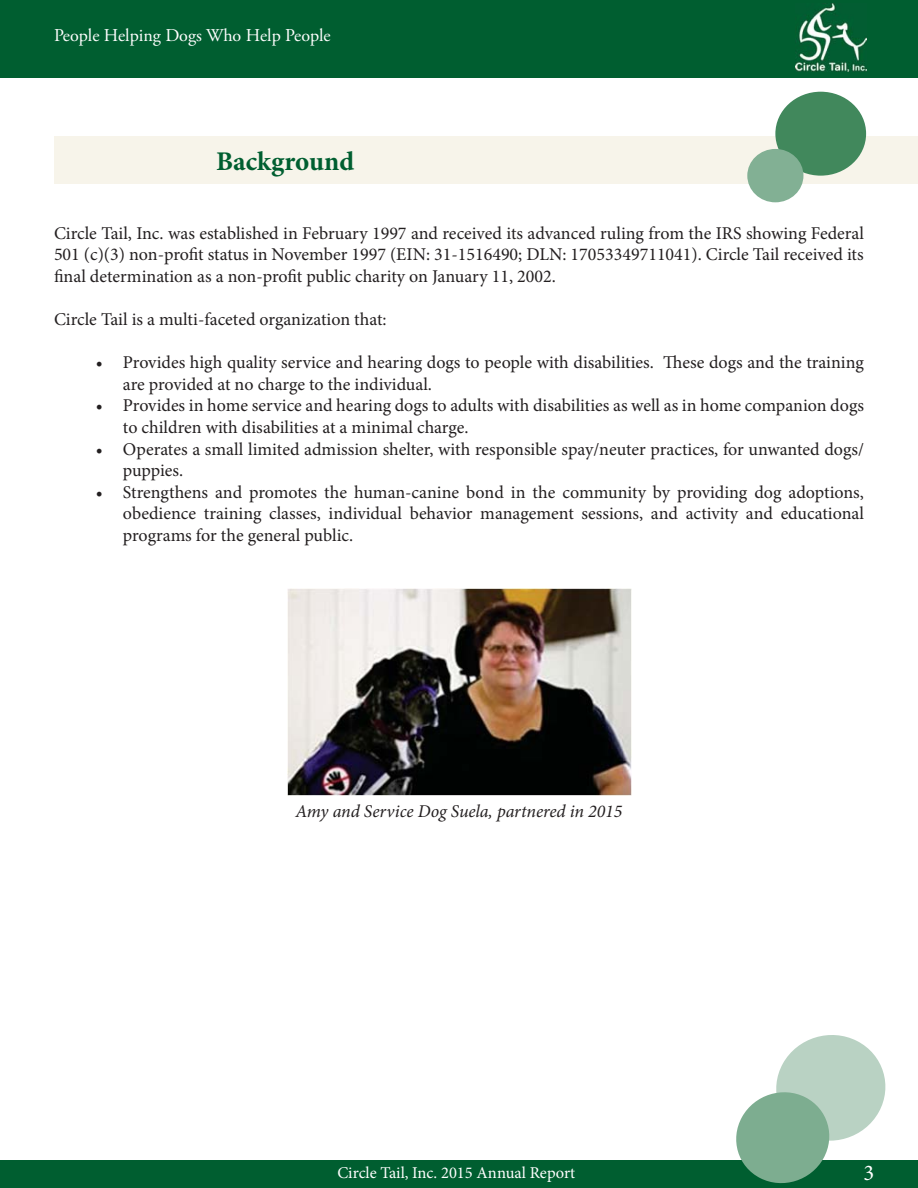
<style>
.page{position:relative;width:918px;height:1188px;background:#fff}
.page>*{position:absolute;margin:0;border:0;box-sizing:border-box;transform-origin:0 0}
.t1{font:700 27px "Minion Pro";color:#005e30}
.t2{font:22.5px "Minion Pro";color:#fff}
.t3{font:18px/21.6px "Minion Pro";color:#231f20}
.t4{font:italic 18px "Minion Pro";letter-spacing:-.005em;color:#231f20}
.t5{font:18px "Adobe Garamond Pro";color:#fff}
.t6{font:16.5px "Minion Pro";color:#fff}
</style>
<div class="page">
<div style="left:0;top:1161px;width:918px;height:27px;background:#005e30"></div>
<div style="left:54px;top:136px;width:863px;height:48px;background:#f7f4ea"></div>
<svg style="left:730px;top:1035px;width:163px;height:149px"></svg>
<div style="left:0;top:0;width:918px;height:78px;background:#005e30"></div>
<div style="left:775px;top:92px;width:91px;height:84px;background:#41885c;border-radius:50%"></div>
<div style="left:747px;top:149px;width:56px;height:53px;background:#82b094;border-radius:50%"></div>
<img style="left:796px;top:4px;width:70px;height:67px">
<img style="left:288px;top:589px;width:343px;height:206px">
<p class="t5" style="left:54px;top:24px;width:278px">People Helping Dogs Who Help People</p>
<h1 class="t1" style="left:216px;top:151px;width:140px">Background</h1>
<p class="t3" style="left:54px;top:224px;width:812px;text-align:justify">Circle Tail, Inc. was established in February 1997 and received its advanced ruling from the IRS showing Federal 501 (c)(3) non-profit status in November 1997 (EIN: 31-1516490; DLN: 17053349711041). Circle Tail received its final determination as a non-profit public charity on January 11, 2002.</p>
<p class="t3" style="left:54px;top:310px;width:334px">Circle Tail is a multi-faceted organization that:</p>
<p class="t3" style="left:123px;top:353px;width:742px;text-indent:-27px">• Provides high quality service and hearing dogs to people with disabilities. These dogs and the training are provided at no charge to the individual.</p>
<p class="t3" style="left:123px;top:396px;width:743px;text-indent:-27px">• Provides in home service and hearing dogs to adults with disabilities as well as in home companion dogs to children with disabilities at a minimal charge.</p>
<p class="t3" style="left:123px;top:440px;width:743px;text-indent:-27px">• Operates a small limited admission shelter, with responsible spay/neuter practices, for unwanted dogs/ puppies.</p>
<p class="t3" style="left:123px;top:483px;width:743px;text-align:justify;text-indent:-27px">• Strengthens and promotes the human-canine bond in the community by providing dog adoptions, obedience training classes, individual behavior management sessions, and activity and educational programs for the general public.</p>
<p class="t4" style="left:295px;top:804px;width:329px">Amy and Service Dog Suela, partnered in 2015</p>
<p class="t6" style="left:337px;top:1166px;width:239px">Circle Tail, Inc. 2015 Annual Report</p>
<p class="t2" style="left:863px;top:1164px;width:12px">3</p>
</div>
